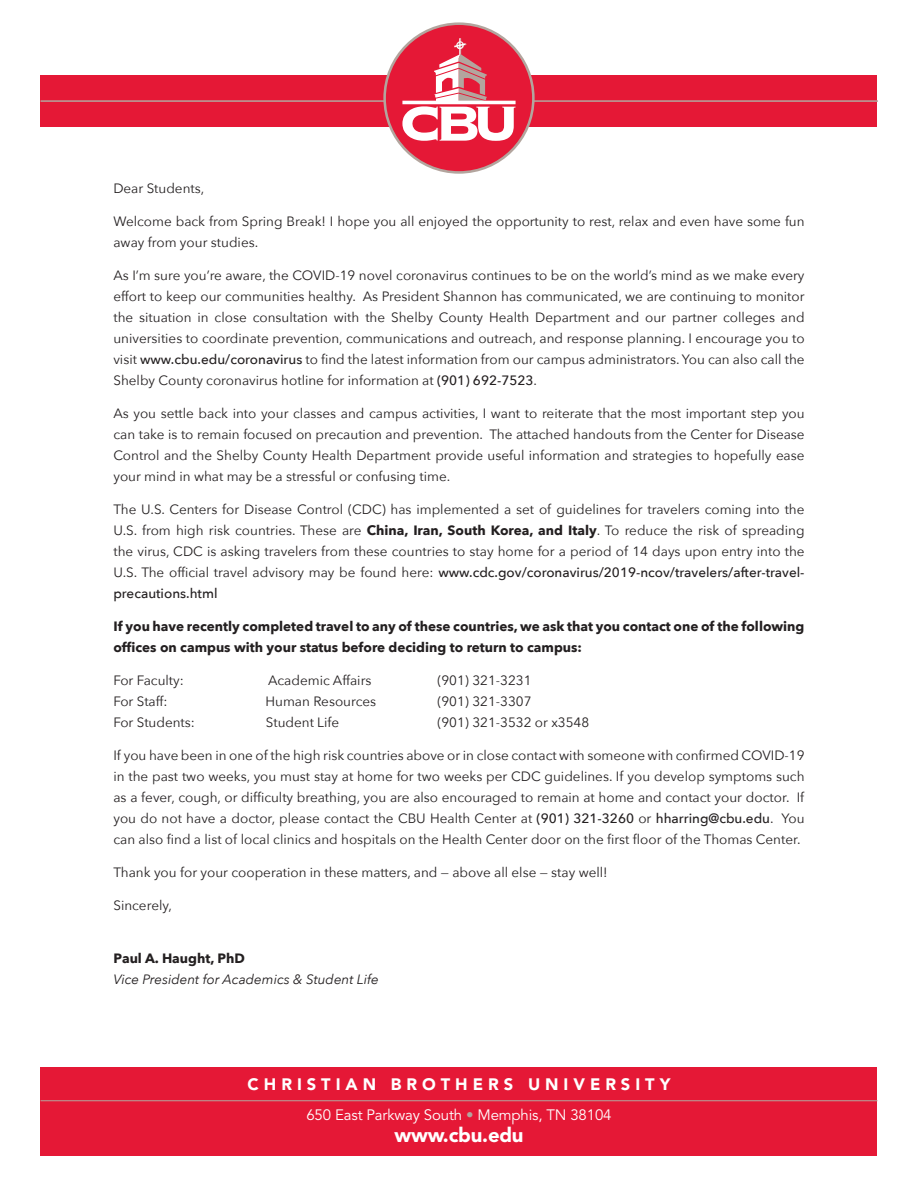
<style>
.page{position:relative;width:918px;height:1188px;background:#fff}
.page>*{position:absolute;margin:0;border:0;box-sizing:border-box;transform-origin:0 0}
.t1{font:900 20.25px "Avenir";letter-spacing:-.01em;color:#fff}
.t2{font:900 16.5px "Avenir";letter-spacing:.3em;color:#fff}
.t3{font:15px "Avenir";letter-spacing:-.01em;color:#fff}
.t4{font:13.5px/21px "Avenir Next";color:#231f20;text-align:justify}
.t5{font:700 13.5px/21px "Avenir Next";color:#231f20}
.t6{font:italic 13.5px "Avenir Next";color:#231f20}
.s1{font-weight:500}
.s2{font-weight:700}
.s3{color:#b3a59e}
</style>
<div class="page">
<div style="left:40px;top:76px;width:838px;height:51px;background:#e51836"></div>
<hr style="left:40px;top:100px;width:838px;height:2px;background:#b3a59e">
<div style="left:40px;top:1067px;width:838px;height:88px;background:#e51836"></div>
<div style="left:385px;top:24px;width:148px;height:148px;background:#e51836;border-radius:50%"></div>
<div style="left:383px;top:22px;width:152px;height:152px;border:3px solid #b3a59e;border-radius:50%"></div>
<svg style="left:402px;top:38px;width:114px;height:103px"></svg>
<hr style="left:40px;top:1100px;width:838px;height:1px;background:#b3a59e">
<p class="t4" style="left:113px;top:177px;width:92px">Dear Students,</p>
<p class="t4" style="left:113px;top:210px;width:693px">Welcome back from Spring Break! I hope you all enjoyed the opportunity to rest, relax and even have some fun away from your studies.</p>
<p class="t4" style="left:113px;top:264px;width:693px">As I’m sure you’re aware, the COVID-19 novel coronavirus continues to be on the world’s mind as we make every effort to keep our communities healthy. As President Shannon has communicated, we are continuing to monitor the situation in close consultation with the Shelby County Health Department and our partner colleges and universities to coordinate prevention, communications and outreach, and response planning. I encourage you to visit <span class="s1">www.cbu.edu/coronavirus</span> to find the latest information from our campus administrators. You can also call the Shelby County coronavirus hotline for information at <span class="s1">(901) 692-7523</span>.</p>
<p class="t4" style="left:113px;top:402px;width:693px">As you settle back into your classes and campus activities, I want to reiterate that the most important step you can take is to remain focused on precaution and prevention. The attached handouts from the Center for Disease Control and the Shelby County Health Department provide useful information and strategies to hopefully ease your mind in what may be a stressful or confusing time.</p>
<p class="t4" style="left:113px;top:498px;width:693px">The U.S. Centers for Disease Control (CDC) has implemented a set of guidelines for travelers coming into the U.S. from high risk countries. These are <span class="s2">China, Iran, South Korea, and Italy</span>. To reduce the risk of spreading the virus, CDC is asking travelers from these countries to stay home for a period of 14 days upon entry into the U.S. The official travel advisory may be found here: <span class="s1">www.cdc.gov/coronavirus/2019-ncov/travelers/after-travel&shy;precautions.html</span></p>
<p class="t5" style="left:113px;top:615px;width:693px">If you have recently completed travel to any of these countries, we ask that you contact one of the following offices on campus with your status before deciding to return to campus:</p>
<p class="t4" style="left:113px;top:669px;width:72px">For Faculty:</p>
<p class="t4" style="left:268px;top:669px;width:105px">Academic Affairs</p>
<p class="t4" style="left:437px;top:669px;width:96px">(901) 321-3231</p>
<p class="t4" style="left:113px;top:690px;width:56px">For Staff:</p>
<p class="t4" style="left:266px;top:690px;width:112px">Human Resources</p>
<p class="t4" style="left:437px;top:690px;width:96px">(901) 321-3307</p>
<p class="t4" style="left:113px;top:711px;width:83px">For Students:</p>
<p class="t4" style="left:266px;top:711px;width:75px">Student Life</p>
<p class="t4" style="left:437px;top:711px;width:153px">(901) 321-3532 or x3548</p>
<p class="t4" style="left:113px;top:744px;width:693px">If you have been in one of the high risk countries above or in close contact with someone with confirmed COVID-19 in the past two weeks, you must stay at home for two weeks per CDC guidelines. If you develop symptoms such as a fever, cough, or difficulty breathing, you are also encouraged to remain at home and contact your doctor. If you do not have a doctor, please contact the CBU Health Center at <span class="s1">(901) 321-3260</span> or <span class="s1">hharring@cbu.edu</span>. You can also find a list of local clinics and hospitals on the Health Center door on the first floor of the Thomas Center.</p>
<p class="t4" style="left:113px;top:861px;width:496px">Thank you for your cooperation in these matters, and — above all else — stay well!</p>
<p class="t4" style="left:113px;top:894px;width:60px">Sincerely,</p>
<p class="t5" style="left:113px;top:948px;width:133px">Paul A. Haught, PhD</p>
<p class="t6" style="left:113px;top:968px;width:267px">Vice President for Academics &amp; Student Life</p>
<p class="t2" style="left:248px;top:1074px;width:424px">CHRISTIAN BROTHERS UNIVERSITY</p>
<p class="t3" style="left:306px;top:1106px;width:307px">650 East Parkway South <span class="s3">•</span> Memphis, TN 38104</p>
<h1 class="t1" style="left:394px;top:1122px;width:131px">www.cbu.edu</h1>
</div>
